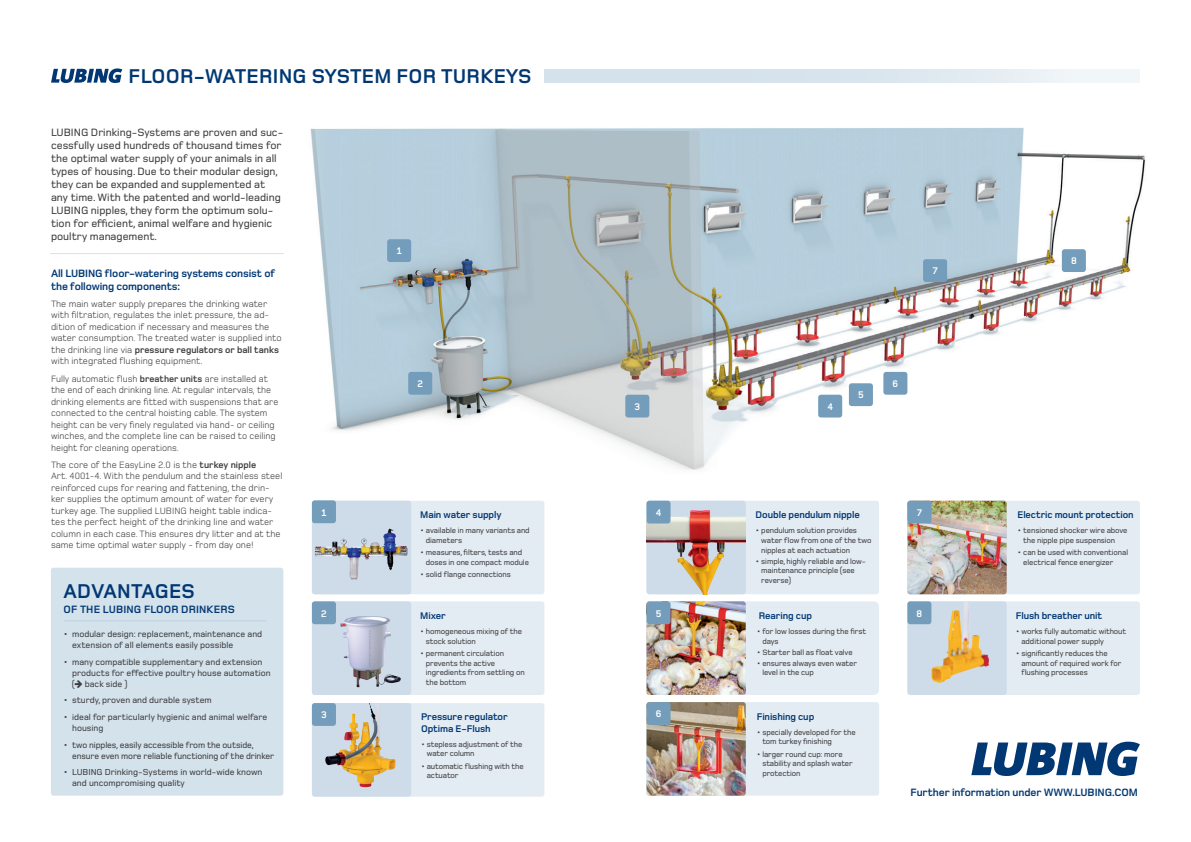
<style>
.page{position:relative;width:1191px;height:842px;background:#fff}
.page>*{position:absolute;margin:0;border:0;box-sizing:border-box;transform-origin:0 0}
.t1{font:700 20.7px "Foundry Monoline";letter-spacing:.01em;color:#013874}
.t2{font:500 11px/13px "Foundry Monoline";color:#3e3e3f}
.t3{font:700 11px/13.2px "Foundry Monoline";letter-spacing:-.01em;color:#013874}
.t4{font:700 11px "Foundry Monoline";letter-spacing:.01em;color:#013874}
.t5{font:700 10px/12px "Foundry Monoline";letter-spacing:-.01em;color:#013874}
.t6{font:700 10px "Foundry Monoline";color:#fff}
.t7{font:9.5px/11.5px "Foundry Monoline";color:#3e3e3f}
.t8{font:500 9px/11px "Foundry Monoline";color:#3e3e3f}
.t9{font:500 8px/9.6px "Foundry Monoline";letter-spacing:-.015em;color:#3e3e3f}
.s1{font-weight:700}
</style>
<div class="page">
<svg style="left:971px;top:742px;width:169px;height:34px"></svg>
<div style="left:646px;top:501px;width:233px;height:93px;background:#e4ecf3;border-radius:3px"></div>
<div style="left:312px;top:501px;width:232px;height:93px;background:#e4ecf3;border-radius:3px"></div>
<div style="left:312px;top:601px;width:232px;height:94px;background:#e4ecf3;border-radius:3px"></div>
<div style="left:312px;top:703px;width:232px;height:94px;background:#e4ecf3;border-radius:3px"></div>
<div style="left:649px;top:604px;width:227px;height:88px;background:#e4ecf3;border-radius:3px"></div>
<div style="left:646px;top:601px;width:233px;height:94px;border:5px solid #e4ecf3;border-radius:3px"></div>
<div style="left:907px;top:601px;width:233px;height:94px;background:#e4ecf3;border-radius:3px"></div>
<div style="left:907px;top:501px;width:233px;height:93px;background:#e4ecf3;border-radius:3px"></div>
<div style="left:646px;top:702px;width:233px;height:94px;background:#e4ecf3;border-radius:3px"></div>
<div style="left:51px;top:568px;width:232px;height:228px;background:#d4e2ec;border-radius:3px"></div>
<div style="left:312px;top:501px;width:99px;height:93px;background:#cddce8;border-radius:3px"></div>
<img style="left:312px;top:522px;width:96px;height:58px">
<div style="left:646px;top:501px;width:99px;height:93px;background:#cddce8;border-radius:3px"></div>
<img style="left:646px;top:510px;width:100px;height:84px">
<div style="left:312px;top:500px;width:24px;height:23px;background:#749dbb;border-radius:3px"></div>
<div style="left:312px;top:601px;width:99px;height:94px;background:#cddce8;border-radius:3px"></div>
<img style="left:340px;top:616px;width:61px;height:71px">
<div style="left:312px;top:601px;width:24px;height:23px;background:#749dbb;border-radius:3px"></div>
<img style="left:907px;top:501px;width:99px;height:93px">
<img style="left:646px;top:601px;width:99px;height:94px">
<svg style="left:312px;top:703px;width:99px;height:94px;background:#cbc8bb"></svg>
<img style="left:364px;top:703px;width:11px;height:35px">
<div style="left:907px;top:601px;width:99px;height:94px;background:#cddce8;border-radius:3px"></div>
<img style="left:931px;top:601px;width:59px;height:82px">
<div style="left:646px;top:501px;width:24px;height:22px;background:#749dbb;border-radius:3px"></div>
<img style="left:646px;top:702px;width:100px;height:94px">
<div style="left:312px;top:703px;width:24px;height:23px;background:#749dbb;border-radius:3px"></div>
<div style="left:646px;top:601px;width:24px;height:23px;background:#749dbb;border-radius:3px"></div>
<div style="left:907px;top:501px;width:24px;height:22px;background:#749dbb;border-radius:3px"></div>
<div style="left:907px;top:601px;width:24px;height:23px;background:#749dbb;border-radius:3px"></div>
<img style="left:283px;top:127px;width:863px;height:343px">
<div style="left:387px;top:239px;width:24px;height:23px;background:#749dbb;border-radius:3px"></div>
<div style="left:408px;top:372px;width:24px;height:23px;background:#749dbb;border-radius:3px"></div>
<div style="left:625px;top:395px;width:24px;height:22px;background:#749dbb;border-radius:3px"></div>
<div style="left:818px;top:395px;width:24px;height:22px;background:#749dbb;border-radius:3px"></div>
<div style="left:883px;top:372px;width:24px;height:23px;background:#749dbb;border-radius:3px"></div>
<div style="left:849px;top:383px;width:24px;height:23px;background:#749dbb;border-radius:3px"></div>
<div style="left:923px;top:259px;width:24px;height:23px;background:#749dbb;border-radius:3px"></div>
<div style="left:1061px;top:249px;width:24px;height:23px;background:#749dbb;border-radius:3px"></div>
<div style="left:646px;top:702px;width:24px;height:23px;background:#749dbb;border-radius:3px"></div>
<svg style="left:51px;top:68px;width:71px;height:15px"></svg>
<hr style="left:50px;top:253px;width:233px;height:1px;background:#d4e2ec">
<hr style="left:64px;top:620px;width:203px;height:1px;background:#bed1e1">
<svg style="left:544px;top:69px;width:596px;height:14px;background:#dde8ef"></svg>
<h1 class="t1" style="left:129px;top:65px;width:404px">FLOOR-WATERING SYSTEM FOR TURKEYS</h1>
<p class="t2" style="left:51px;top:125px;width:234px">LUBING Drinking-Systems are proven and suc&shy;cessfully used hundreds of thousand times for the optimal water supply of your animals in all types of housing. Due to their modular design, they can be expanded and supplemented at any time. With the patented and world-leading LUBING nipples, they form the optimum solu&shy;tion for efficient, animal welfare and hygienic poultry management.</p>
<p class="t3" style="left:51px;top:266px;width:226px">All LUBING floor-watering systems consist of the following components:</p>
<p class="t7" style="left:51px;top:298px;width:232px">The main water supply prepares the drinking water with filtration, regulates the inlet pressure, the ad&shy;dition of medication if necessary and measures the water consumption. The treated water is supplied into the drinking line via <span class="s1">pressure regulators or ball tanks </span>with integrated flushing equipment.</p>
<p class="t7" style="left:51px;top:373px;width:229px">Fully automatic flush <span class="s1">breather units</span> are installed at the end of each drinking line. At regular intervals, the drinking elements are fitted with suspensions that are connected to the central hoisting cable. The system height can be very finely regulated via hand- or ceiling winches, and the complete line can be raised to ceiling height for cleaning operations.</p>
<p class="t7" style="left:51px;top:459px;width:233px">The core of the EasyLine 2.0 is the <span class="s1">turkey nipple<br></span>Art. 4001-4. With the pendulum and the stainless steel reinforced cups for rearing and fattening, the drin&shy;ker supplies the optimum amount of water for every turkey age. The supplied LUBING height table indica&shy;tes the perfect height of the drinking line and water column in each case. This ensures dry litter and at the same time optimal water supply - from day one!</p>
<h1 class="t1" style="left:64px;top:580px;width:133px">ADVANTAGES</h1>
<p class="t4" style="left:64px;top:603px;width:173px">OF THE LUBING FLOOR DRINKERS</p>
<p class="t8" style="left:72px;top:628px;width:192px;text-indent:-9px">• modular design: replacement, maintenance and extension of all elements easily possible</p>
<p class="t8" style="left:72px;top:656px;width:200px;text-indent:-9px">• many compatible supplementary and extension products for effective poultry house automation ( back side )</p>
<p class="t8" style="left:64px;top:695px;width:150px">• sturdy, proven and durable system</p>
<p class="t8" style="left:72px;top:711px;width:197px;text-indent:-9px">• ideal for particularly hygienic and animal welfare housing</p>
<p class="t8" style="left:72px;top:739px;width:203px;text-indent:-9px">• two nipples, easily accessible from the outside, ensure even more reliable functioning of the drinker</p>
<p class="t8" style="left:72px;top:767px;width:192px;text-indent:-9px">• LUBING Drinking-Systems in world-wide known and uncompromising quality</p>
<p class="t6" style="left:321px;top:507px;width:6px">1</p>
<p class="t6" style="left:321px;top:608px;width:7px">2</p>
<p class="t6" style="left:321px;top:710px;width:7px">3</p>
<p class="t6" style="left:397px;top:246px;width:6px">1</p>
<p class="t6" style="left:417px;top:378px;width:7px">2</p>
<p class="t5" style="left:420px;top:509px;width:83px">Main water supply</p>
<p class="t9" style="left:426px;top:526px;width:105px;text-indent:-6px">• available in many variants and diameters</p>
<p class="t9" style="left:426px;top:548px;width:105px;text-indent:-6px">• measures, filters, tests and doses in one compact module</p>
<p class="t9" style="left:420px;top:570px;width:92px">• solid flange connections</p>
<p class="t5" style="left:420px;top:610px;width:27px">Mixer</p>
<p class="t9" style="left:426px;top:627px;width:98px;text-indent:-6px">• homogeneous mixing of the stock solution</p>
<p class="t9" style="left:426px;top:649px;width:100px;text-indent:-6px">• permanent circulation prevents the active ingredients from settling on the bottom</p>
<p class="t5" style="left:421px;top:710px;width:88px">Pressure regulator<br>Optima E-Flush</p>
<p class="t9" style="left:427px;top:739px;width:97px;text-indent:-6px">• stepless adjustment of the water column</p>
<p class="t9" style="left:427px;top:761px;width:98px;text-indent:-6px">• automatic flushing with the actuator</p>
<p class="t6" style="left:932px;top:266px;width:6px">7</p>
<p class="t6" style="left:1071px;top:256px;width:7px">8</p>
<p class="t6" style="left:634px;top:401px;width:7px">3</p>
<p class="t6" style="left:827px;top:401px;width:7px">4</p>
<p class="t6" style="left:858px;top:390px;width:7px">5</p>
<p class="t6" style="left:892px;top:378px;width:7px">6</p>
<p class="t6" style="left:655px;top:507px;width:7px">4</p>
<p class="t6" style="left:655px;top:608px;width:7px">5</p>
<p class="t6" style="left:655px;top:709px;width:7px">6</p>
<p class="t5" style="left:755px;top:509px;width:106px">Double pendulum nipple</p>
<p class="t9" style="left:761px;top:526px;width:112px;text-indent:-6px">• pendulum solution provides water flow from one of the two nipples at each actuation</p>
<p class="t9" style="left:761px;top:556px;width:106px;text-indent:-6px">• simple, highly reliable and low&shy;maintenance principle (see reverse)</p>
<p class="t5" style="left:759px;top:610px;width:55px">Rearing cup</p>
<p class="t9" style="left:762px;top:627px;width:105px;text-indent:-6px">• for low losses during the first days</p>
<p class="t9" style="left:756px;top:647px;width:98px">• Starter ball as float valve</p>
<p class="t9" style="left:762px;top:658px;width:96px;text-indent:-6px">• ensures always even water level in the cup</p>
<p class="t5" style="left:756px;top:710px;width:59px">Finishing cup</p>
<p class="t9" style="left:762px;top:727px;width:95px;text-indent:-6px">• specially developed for the tom turkey finishing</p>
<p class="t9" style="left:762px;top:749px;width:92px;text-indent:-6px">• larger round cup: more stability and splash water protection</p>
<p class="t6" style="left:917px;top:507px;width:6px">7</p>
<p class="t6" style="left:916px;top:608px;width:7px">8</p>
<p class="t5" style="left:1017px;top:509px;width:117px">Electric mount protection</p>
<p class="t9" style="left:1023px;top:526px;width:106px;text-indent:-6px">• tensioned shocker wire above the nipple pipe suspension</p>
<p class="t9" style="left:1023px;top:548px;width:106px;text-indent:-6px">• can be used with conventional electrical fence energizer</p>
<p class="t5" style="left:1015px;top:610px;width:88px">Flush breather unit</p>
<p class="t9" style="left:1021px;top:627px;width:106px;text-indent:-6px">• works fully automatic without additional power supply</p>
<p class="t9" style="left:1021px;top:649px;width:101px;text-indent:-6px">• significantly reduces the amount of required work for flushing processes</p>
<p class="t3" style="left:910px;top:786px;width:229px">Further information under WWW.LUBING.COM</p>
</div>
